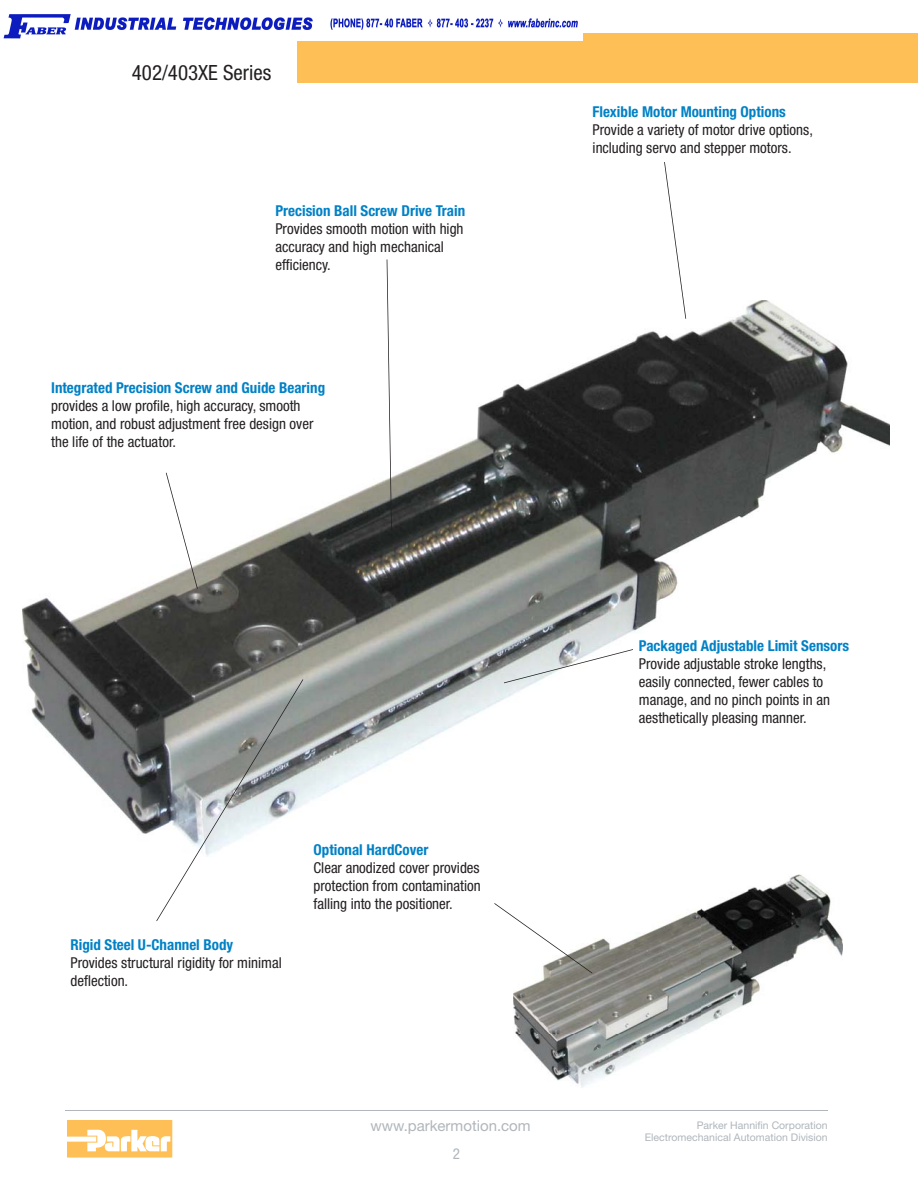
<style>
.page{position:relative;width:918px;height:1188px;background:#fff}
.page>*{position:absolute;margin:0;border:0;box-sizing:border-box;transform-origin:0 0}
.t1{font:condensed 21px "Helvetica Neue";color:#231f20}
.t2{font:condensed 15px/18px "Helvetica Neue";color:#231f20}
.t3{font:700 condensed 15px "Helvetica Neue";color:#0081c6}
.t4{font:15px "Helvetica Neue";color:#b0b6bb}
.t5{font:condensed 15px "Helvetica Neue";color:#b0b6bb}
.t6{font:10.5px/12px "Helvetica Neue";color:#b0b6bb;text-align:right}
</style>
<div class="page">
<div style="left:298px;top:0;width:620px;height:82px;background:#fdbf56"></div>
<div style="left:285px;top:0;width:633px;height:33px;background:#fff"></div>
<img style="left:22px;top:300px;width:867px;height:534px">
<img style="left:513px;top:875px;width:330px;height:213px">
<img style="left:513px;top:880px;width:22px;height:14px">
<svg style="left:387px;top:259px;width:5px;height:272px"></svg>
<svg style="left:156px;top:679px;width:147px;height:242px"></svg>
<svg style="left:166px;top:473px;width:32px;height:116px"></svg>
<svg style="left:494px;top:903px;width:98px;height:71px"></svg>
<svg style="left:504px;top:649px;width:129px;height:34px"></svg>
<svg style="left:664px;top:162px;width:22px;height:157px"></svg>
<hr style="left:65px;top:1110px;width:762px;height:1px;background:#b0b6bb">
<svg style="left:68px;top:1120px;width:104px;height:38px"></svg>
<img style="left:3px;top:14px;width:580px;height:27px">
<h1 class="t1" style="left:132px;top:65px;width:141px">402/403XE Series</h1>
<p class="t3" style="left:275px;top:205px;width:191px">Precision Ball Screw Drive Train</p>
<p class="t2" style="left:275px;top:221px;width:190px">Provides smooth motion with high accuracy and high mechanical efficiency.</p>
<p class="t3" style="left:51px;top:382px;width:276px">Integrated Precision Screw and Guide Bearing</p>
<p class="t2" style="left:51px;top:398px;width:264px">provides a low profile, high accuracy, smooth motion, and robust adjustment free design over the life of the actuator.</p>
<p class="t3" style="left:70px;top:940px;width:164px">Rigid Steel U-Channel Body</p>
<p class="t2" style="left:70px;top:955px;width:213px">Provides structural rigidity for minimal deflection.</p>
<p class="t3" style="left:314px;top:844px;width:117px">Optional HardCover</p>
<p class="t2" style="left:314px;top:860px;width:169px;text-align:justify">Clear anodized cover provides protection from contamination falling into the positioner.</p>
<p class="t3" style="left:593px;top:107px;width:195px">Flexible Motor Mounting Options</p>
<p class="t2" style="left:593px;top:122px;width:222px">Provide a variety of motor drive options, including servo and stepper motors.</p>
<p class="t3" style="left:639px;top:640px;width:212px">Packaged Adjustable Limit Sensors</p>
<p class="t2" style="left:639px;top:656px;width:193px">Provide adjustable stroke lengths, easily connected, fewer cables to manage, and no pinch points in an aesthetically pleasing manner.</p>
<p class="t4" style="left:370px;top:1121px;width:162px">www.parkermotion.com</p>
<p class="t6" style="left:645px;top:1120px;width:184px">Parker Hannifin Corporation<br>Electromechanical Automation Division</p>
<p class="t5" style="left:453px;top:1148px;width:9px">2</p>
</div>
